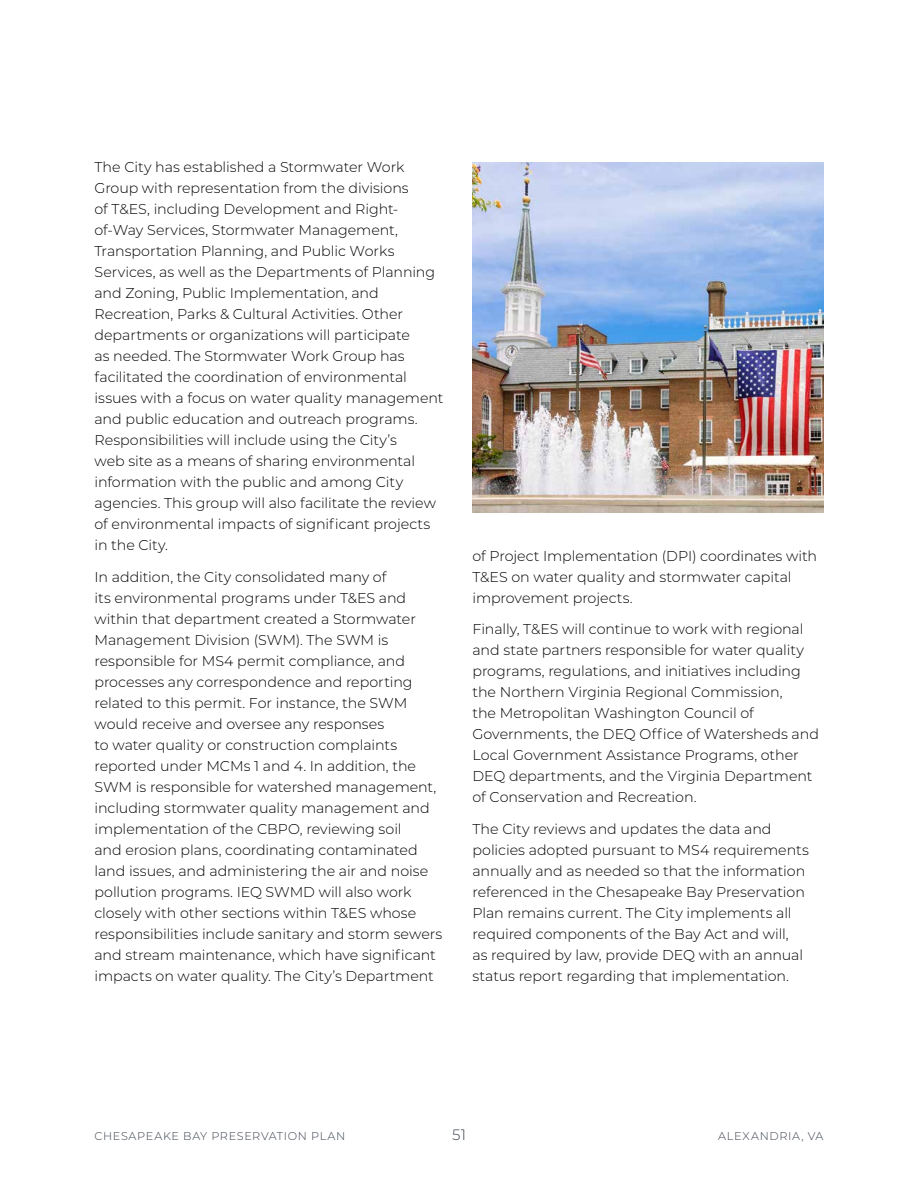
<style>
.page{position:relative;width:918px;height:1188px;background:#fff}
.page>*{position:absolute;margin:0;border:0;box-sizing:border-box;transform-origin:0 0}
.t1{font:300 15px "Montserrat";color:#3a414b}
.Body{font:300 14.25px/21px "Montserrat";letter-spacing:-.005em;color:#000}
.t2{font:300 11.25px "Montserrat";letter-spacing:.06em;color:#3a414b}
</style>
<div class="page">
<img style="left:472px;top:162px;width:352px;height:351px">
<p class="Body" style="left:94px;top:156px;width:351px">The City has established a Stormwater Work Group with representation from the divisions<br>of T&amp;ES, including Development and Right&shy;of-Way Services, Stormwater Management, Transportation Planning, and Public Works Services, as well as the Departments of Planning and Zoning, Public Implementation, and Recreation, Parks &amp; Cultural Activities. Other departments or organizations will participate<br>as needed. The Stormwater Work Group has facilitated the coordination of environmental issues with a focus on water quality management and public education and outreach programs.<br>Responsibilities will include using the City’s<br>web site as a means of sharing environmental information with the public and among City agencies. This group will also facilitate the review of environmental impacts of significant projects in the City.</p>
<p class="Body" style="left:94px;top:566px;width:349px">In addition, the City consolidated many of<br>its environmental programs under T&amp;ES and within that department created a Stormwater Management Division (SWM). The SWM is responsible for MS4 permit compliance, and processes any correspondence and reporting related to this permit. For instance, the SWM would receive and oversee any responses<br>to water quality or construction complaints reported under MCMs 1 and 4. In addition, the SWM is responsible for watershed management, including stormwater quality management and implementation of the CBPO, reviewing soil<br>and erosion plans, coordinating contaminated land issues, and administering the air and noise pollution programs. IEQ SWMD will also work closely with other sections within T&amp;ES whose responsibilities include sanitary and storm sewers and stream maintenance, which have significant impacts on water quality. The City’s Department</p>
<p class="Body" style="left:472px;top:545px;width:346px">of Project Implementation (DPI) coordinates with<br>T&amp;ES on water quality and stormwater capital improvement projects.</p>
<p class="Body" style="left:472px;top:618px;width:348px">Finally, T&amp;ES will continue to work with regional and state partners responsible for water quality programs, regulations, and initiatives including the Northern Virginia Regional Commission,<br>the Metropolitan Washington Council of Governments, the DEQ Office of Watersheds and Local Government Assistance Programs, other DEQ departments, and the Virginia Department of Conservation and Recreation.</p>
<p class="Body" style="left:472px;top:818px;width:338px">The City reviews and updates the data and policies adopted pursuant to MS4 requirements annually and as needed so that the information referenced in the Chesapeake Bay Preservation Plan remains current. The City implements all required components of the Bay Act and will,<br>as required by law, provide DEQ with an annual status report regarding that implementation.</p>
<p class="t2" style="left:94px;top:1129px;width:252px">CHESAPEAKE BAY PRESERVATION PLAN</p>
<p class="t1" style="left:452px;top:1125px;width:15px">51</p>
<p class="t2" style="left:718px;top:1129px;width:107px">ALEXANDRIA, VA</p>
</div>
